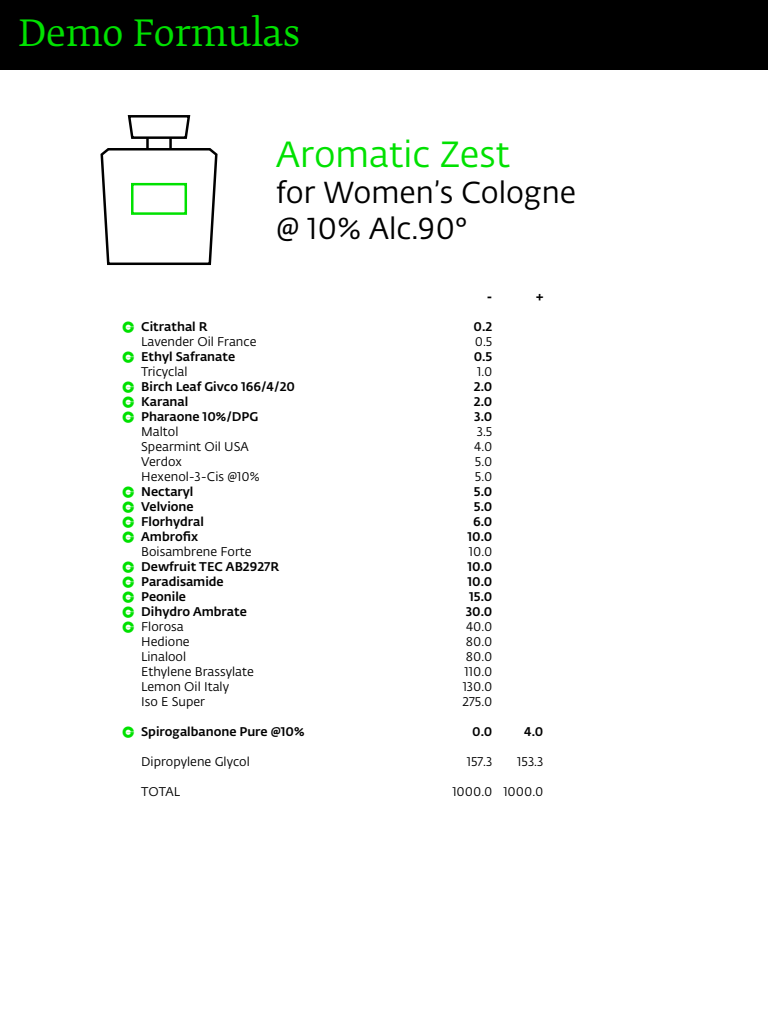
<style>
.page{position:relative;width:768px;height:1024px;background:#fff}
.page>*{position:absolute;margin:0;border:0;box-sizing:border-box;transform-origin:0 0}
.t1{font:36px "Fedra Serif B Pro";color:#00e100}
.t2{font:36px "Fedra Sans Alt Pro Book LF";color:#00e100}
.t3{font:30px/36px "Fedra Sans Alt Pro Book LF";color:#000}
.t4{font:12.5px/15px "Fedra Sans Alt Pro Book LF";color:#000}
.t5{font:12.5px/15px "Fedra Sans Alt Pro Med LF";color:#000}
.t6{font:12.5px/15px "Givaubats";color:#00e100;text-align:justify}
.t7{font:12.5px "Fedra Sans Alt Pro Bold LF";color:#000}
</style>
<div class="page">
<div style="left:0;top:0;width:768px;height:70px;background:#000"></div>
<svg style="left:100px;top:115px;width:118px;height:150px"></svg>
<h1 class="t1" style="left:18px;top:13px;width:284px">Demo Formulas</h1>
<h1 class="t2" style="left:276px;top:129px;width:236px">Aromatic Zest</h1>
<h2 class="t3" style="left:276px;top:174px;width:302px">for Women’s Cologne @ 10% Alc.90°</h2>
<p class="t5" style="left:141px;top:318px;width:68px">Citrathal R</p>
<p class="t4" style="left:141px;top:333px;width:117px">Lavender Oil France</p>
<p class="t5" style="left:141px;top:348px;width:96px">Ethyl Safranate</p>
<p class="t4" style="left:141px;top:363px;width:48px">Tricyclal</p>
<p class="t5" style="left:141px;top:378px;width:155px">Birch Leaf Givco 166/4/20<br>Karanal<br>Pharaone 10%/DPG</p>
<p class="t4" style="left:141px;top:423px;width:120px">Maltol<br>Spearmint Oil USA<br>Verdox<br>Hexenol-3-Cis @10%</p>
<p class="t5" style="left:141px;top:483px;width:64px">Nectaryl<br>Velvione<br>Florhydral<br>Ambrofix</p>
<p class="t4" style="left:141px;top:543px;width:112px">Boisambrene Forte</p>
<p class="t5" style="left:141px;top:558px;width:140px">Dewfruit TEC AB2927R<br>Paradisamide<br>Peonile<br>Dihydro Ambrate</p>
<p class="t4" style="left:141px;top:618px;width:114px">Florosa<br>Hedione<br>Linalool<br>Ethylene Brassylate<br>Lemon Oil Italy<br>Iso E Super</p>
<p class="t5" style="left:141px;top:723px;width:165px">Spirogalbanone Pure @10%</p>
<p class="t4" style="left:141px;top:753px;width:110px">Dipropylene Glycol</p>
<p class="t4" style="left:141px;top:783px;width:40px">TOTAL</p>
<p class="t6" style="left:122px;top:322px;width:14px">N</p>
<p class="t6" style="left:122px;top:352px;width:14px">N</p>
<p class="t6" style="left:122px;top:382px;width:14px">N N N</p>
<p class="t6" style="left:122px;top:487px;width:14px">N N N N</p>
<p class="t6" style="left:122px;top:562px;width:14px">N N N N N</p>
<p class="t6" style="left:122px;top:727px;width:14px">N</p>
<p class="t7" style="left:487px;top:286px;width:7px">-</p>
<p class="t5" style="left:474px;top:318px;width:20px">0.2</p>
<p class="t4" style="left:475px;top:333px;width:19px">0.5</p>
<p class="t5" style="left:474px;top:348px;width:20px">0.5</p>
<p class="t4" style="left:477px;top:363px;width:17px">1.0</p>
<p class="t5" style="left:474px;top:378px;width:20px;text-align:justify">2.0<br>2.0<br>3.0</p>
<p class="t4" style="left:474px;top:423px;width:20px;text-align:justify">3.5<br>4.0<br>5.0<br>5.0</p>
<p class="t5" style="left:467px;top:483px;width:26px;text-align:center">5.0<br>5.0<br>6.0<br>10.0</p>
<p class="t4" style="left:469px;top:543px;width:25px">10.0</p>
<p class="t5" style="left:466px;top:558px;width:28px;text-align:justify">10.0<br>10.0<br>15.0<br>30.0</p>
<p class="t4" style="left:463px;top:618px;width:31px;text-align:justify">40.0<br>80.0<br>80.0<br>110.0<br>130.0<br>275.0</p>
<p class="t5" style="left:472px;top:723px;width:22px">0.0</p>
<p class="t4" style="left:467px;top:753px;width:27px">157.3</p>
<p class="t4" style="left:452px;top:783px;width:42px">1000.0</p>
<p class="t7" style="left:536px;top:286px;width:9px">+</p>
<p class="t5" style="left:524px;top:723px;width:21px">4.0</p>
<p class="t4" style="left:517px;top:753px;width:28px">153.3</p>
<p class="t4" style="left:503px;top:783px;width:42px">1000.0</p>
</div>
